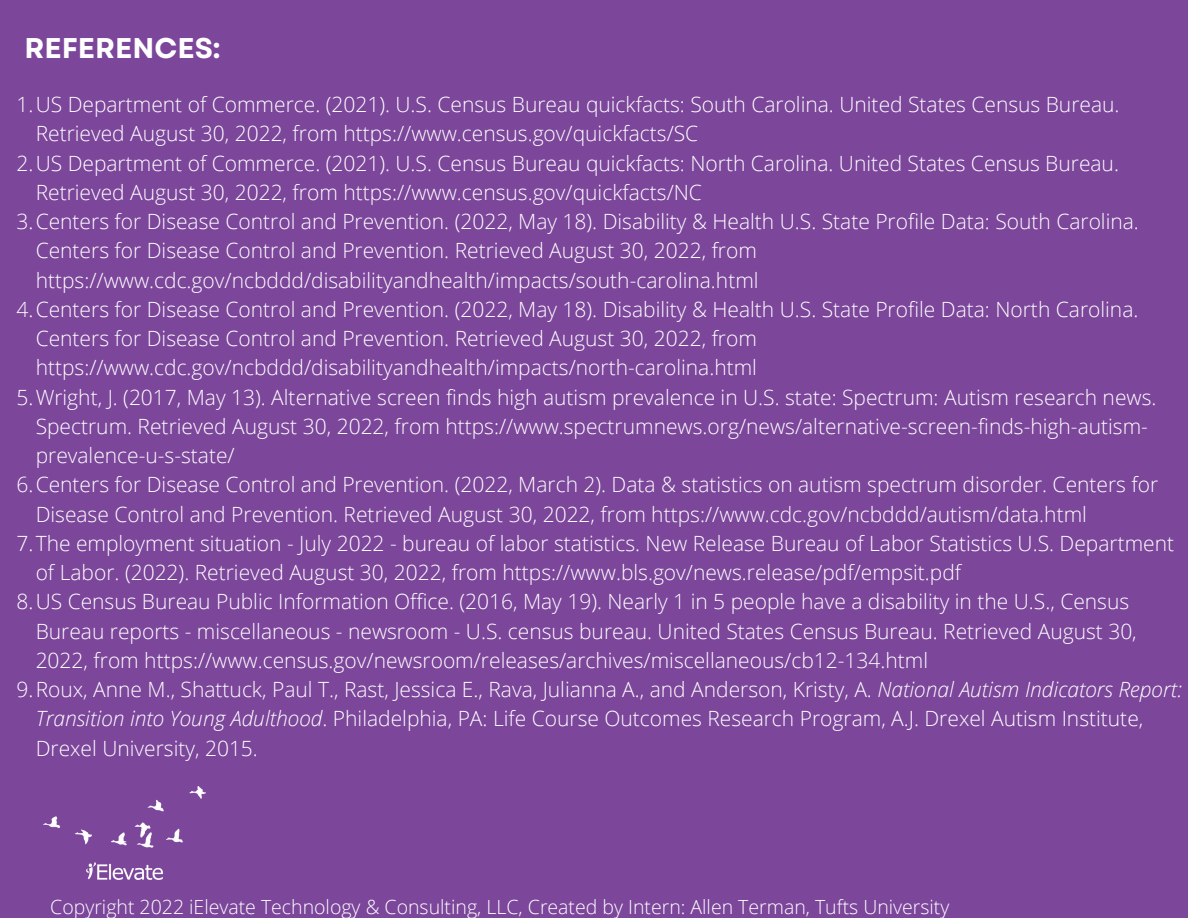
<style>
.page{position:relative;width:1188px;height:918px;background:#7c469b}
.page>*{position:absolute;margin:0;border:0;box-sizing:border-box;transform-origin:0 0}
.t1{font:700 28.5px "Garet";color:#fff}
.t2{font:300 21px "Open Sans";color:#fff}
.t3{font:300 19.5px "Open Sans";color:#fff}
.s1{font-style:italic}
</style>
<div class="page">
<img style="left:44px;top:786px;width:162px;height:94px">
<h1 class="t1" style="left:24px;top:28px;width:198px">REFERENCES:</h1>
<p class="t2" style="left:17px;top:90px;width:1104px">1.US Department of Commerce. (2021). U.S. Census Bureau quickfacts: South Carolina. United States Census Bureau.</p>
<p class="t2" style="left:36px;top:119px;width:664px">Retrieved August 30, 2022, from https://www.census.gov/quickfacts/SC</p>
<p class="t2" style="left:17px;top:148px;width:1104px">2.US Department of Commerce. (2021). U.S. Census Bureau quickfacts: North Carolina. United States Census Bureau.</p>
<p class="t2" style="left:36px;top:178px;width:668px">Retrieved August 30, 2022, from https://www.census.gov/quickfacts/NC</p>
<p class="t2" style="left:17px;top:207px;width:1124px">3.Centers for Disease Control and Prevention. (2022, May 18). Disability &amp; Health U.S. State Profile Data: South Carolina.</p>
<p class="t2" style="left:36px;top:236px;width:723px">Centers for Disease Control and Prevention. Retrieved August 30, 2022, from</p>
<p class="t2" style="left:36px;top:265px;width:724px">https://www.cdc.gov/ncbddd/disabilityandhealth/impacts/south-carolina.html</p>
<p class="t2" style="left:17px;top:295px;width:1123px">4.Centers for Disease Control and Prevention. (2022, May 18). Disability &amp; Health U.S. State Profile Data: North Carolina.</p>
<p class="t2" style="left:36px;top:324px;width:723px">Centers for Disease Control and Prevention. Retrieved August 30, 2022, from</p>
<p class="t2" style="left:36px;top:353px;width:723px">https://www.cdc.gov/ncbddd/disabilityandhealth/impacts/north-carolina.html</p>
<p class="t2" style="left:17px;top:382px;width:1141px">5.Wright, J. (2017, May 13). Alternative screen finds high autism prevalence in U.S. state: Spectrum: Autism research news.</p>
<p class="t2" style="left:36px;top:412px;width:1114px">Spectrum. Retrieved August 30, 2022, from https://www.spectrumnews.org/news/alternative-screen-finds-high-autism-</p>
<p class="t2" style="left:36px;top:441px;width:201px">prevalence-u-s-state/</p>
<p class="t2" style="left:17px;top:470px;width:1143px">6.Centers for Disease Control and Prevention. (2022, March 2). Data &amp; statistics on autism spectrum disorder. Centers for</p>
<p class="t2" style="left:36px;top:499px;width:1053px">Disease Control and Prevention. Retrieved August 30, 2022, from https://www.cdc.gov/ncbddd/autism/data.html</p>
<p class="t2" style="left:17px;top:529px;width:1159px">7.The employment situation - July 2022 - bureau of labor statistics. New Release Bureau of Labor Statistics U.S. Department</p>
<p class="t2" style="left:36px;top:558px;width:927px">of Labor. (2022). Retrieved August 30, 2022, from https://www.bls.gov/news.release/pdf/empsit.pdf</p>
<p class="t2" style="left:17px;top:587px;width:1114px">8.US Census Bureau Public Information Office. (2016, May 19). Nearly 1 in 5 people have a disability in the U.S., Census</p>
<p class="t2" style="left:36px;top:616px;width:1103px">Bureau reports - miscellaneous - newsroom - U.S. census bureau. United States Census Bureau. Retrieved August 30,</p>
<p class="t2" style="left:36px;top:646px;width:894px">2022, from https://www.census.gov/newsroom/releases/archives/miscellaneous/cb12-134.html</p>
<p class="t2" style="left:17px;top:675px;width:1167px">9.Roux, Anne M., Shattuck, Paul T., Rast, Jessica E., Rava, Julianna A., and Anderson, Kristy, A. <span class="s1">National Autism Indicators Report:</span></p>
<p class="t2" style="left:36px;top:704px;width:1109px"><span class="s1">Transition into Young Adulthood</span>. Philadelphia, PA: Life Course Outcomes Research Program, A.J. Drexel Autism Institute,</p>
<p class="t2" style="left:36px;top:733px;width:224px">Drexel University, 2015.</p>
<p class="t3" style="left:50px;top:893px;width:901px">Copyright 2022 iElevate Technology &amp; Consulting, LLC, Created by Intern: Allen Terman, Tufts University</p>
</div>
